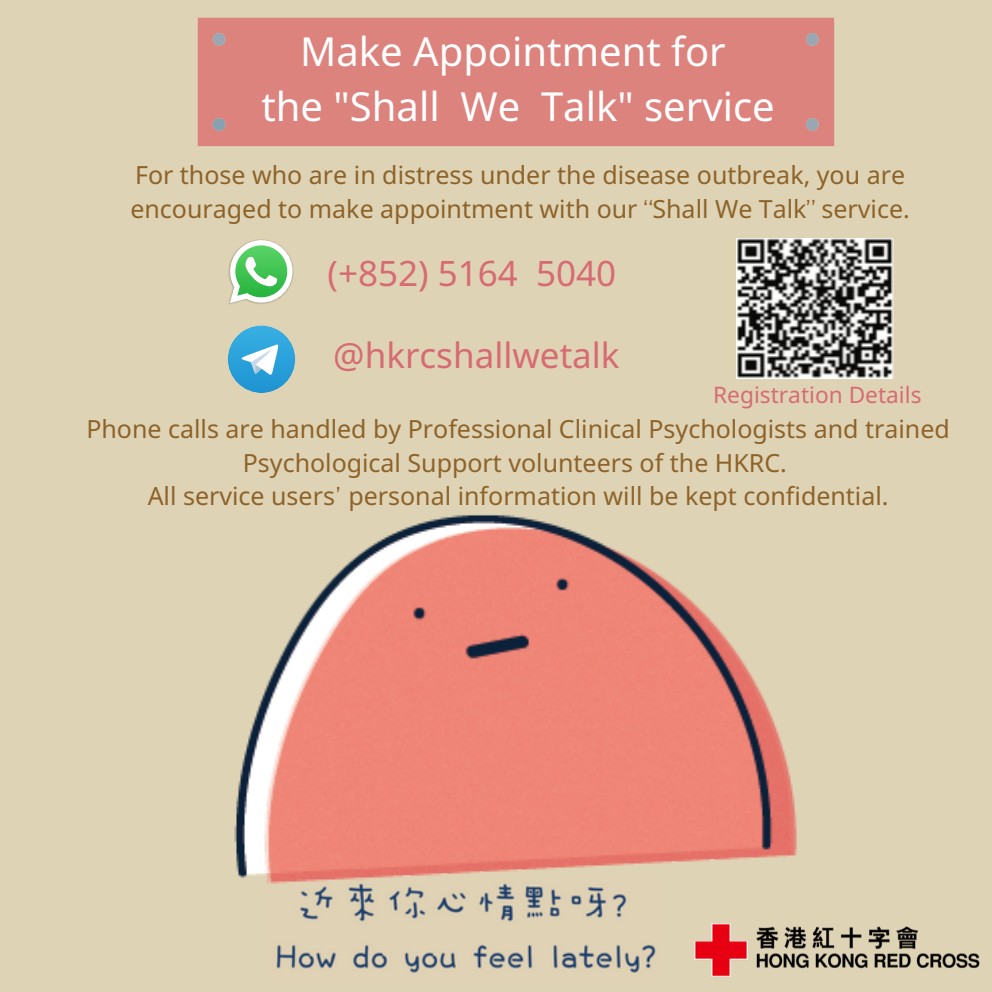
<style>
.page{position:relative;width:992px;height:992px;background:#dfd3b5}
.page>*{position:absolute;margin:0;border:0;box-sizing:border-box;transform-origin:0 0}
.t1{font:40px/54.8px "Noto Sans";color:#fff;text-align:center}
.t2{font:35px "Noto Sans";color:#d76b73}
.t3{font:25px/33.5px "Noto Sans";color:#8d632a;text-align:center}
.t4{font:22.75px "Noto Sans";color:#d76b73}
.s1{font-family:"cw Te X Yen"}
</style>
<div class="page">
<div style="left:198px;top:18px;width:636px;height:128px;background:#dd837e"></div>
<div style="left:213px;top:33px;width:12px;height:13px;background:#9aa7b2;border-radius:50%"></div>
<div style="left:806px;top:33px;width:13px;height:13px;background:#9aa7b2;border-radius:50%"></div>
<div style="left:806px;top:118px;width:13px;height:13px;background:#9aa7b2;border-radius:50%"></div>
<div style="left:213px;top:118px;width:12px;height:13px;background:#87a1b0;border-radius:50%"></div>
<img style="left:228px;top:239px;width:66px;height:65px">
<svg style="left:230px;top:240px;width:63px;height:63px"></svg>
<div style="left:228px;top:325px;width:67px;height:68px;background:linear-gradient(to bottom,#3bb0e2,#1f94d3);border-radius:50%"></div>
<svg style="left:241px;top:344px;width:37px;height:31px"></svg>
<img style="left:736px;top:238px;width:158px;height:141px">
<img style="left:276px;top:955px;width:379px;height:18px">
<img style="left:694px;top:926px;width:286px;height:52px">
<img style="left:234px;top:515px;width:631px;height:440px">
<h1 class="t1" style="left:261px;top:23px;width:515px">Make Appointment for<br>the "Shall We Talk" service</h1>
<p class="t3" style="left:130px;top:158px;width:781px;text-align:left">For those who are in distress under the disease outbreak, you are encouraged to make appointment with our <span class="s1">“</span>Shall We Talk<span class="s1">”</span> service.</p>
<h2 class="t2" style="left:328px;top:248px;width:290px">(+852) 5164 5040</h2>
<h2 class="t2" style="left:333px;top:331px;width:288px">@hkrcshallwetalk</h2>
<p class="t4" style="left:713px;top:379px;width:210px">Registration Details</p>
<p class="t3" style="left:86px;top:412px;width:865px">Phone calls are handled by Professional Clinical Psychologists and trained<br>Psychological Support volunteers of the HKRC.<br>All service users<span class="s1">’</span> personal information will be kept confidential.</p>
</div>
